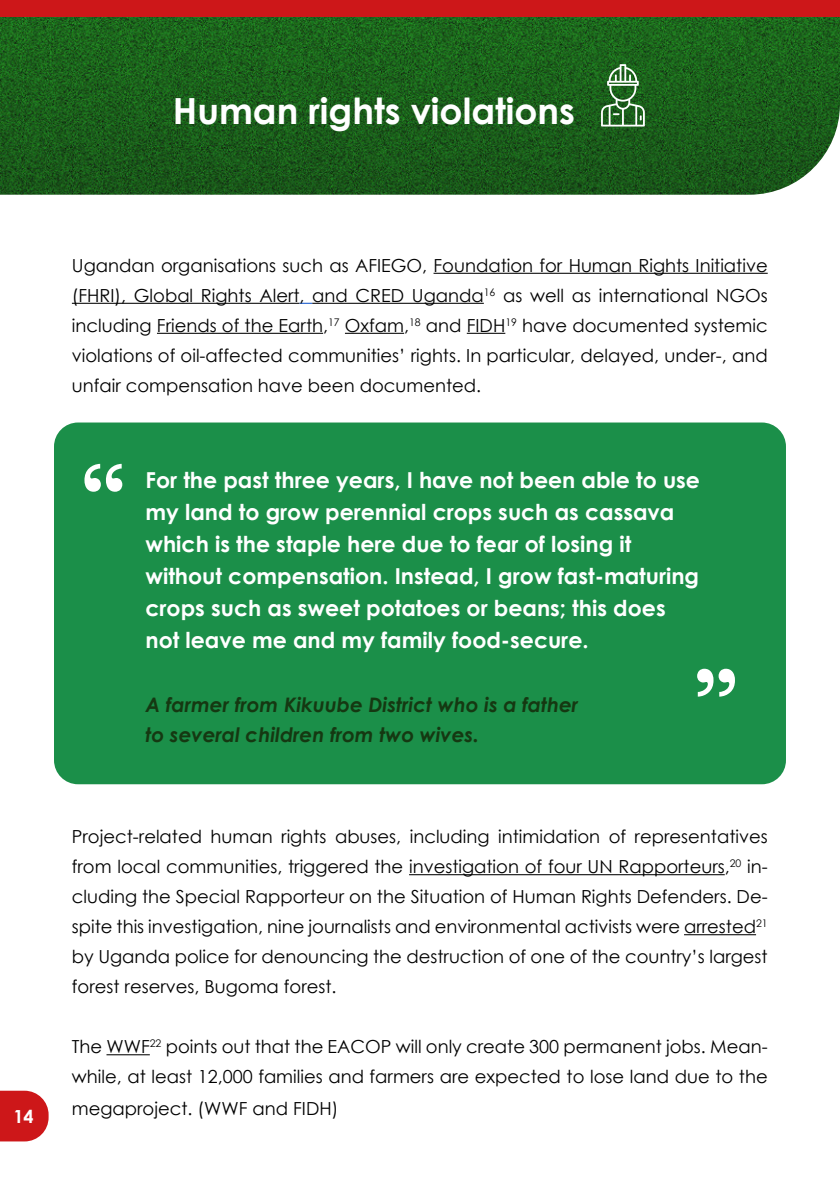
<style>
.page{position:relative;width:840px;height:1191px;background:#fff}
.page>*{position:absolute;margin:0;border:0;box-sizing:border-box;transform-origin:0 0}
.t1{font:700 80px "Baskerville";color:#fff}
.t2{font:700 36px "Century Gothic";color:#fff}
.t3{font:700 22px/32px "Century Gothic";color:#fff}
.t4{font:italic 700 20px/30px "Century Gothic";color:#153812}
.t5{font:18px/30px "Century Gothic";color:#000;text-align:justify}
.t6{font:700 18px "Century Gothic";color:#fff}
</style>
<div class="page">
<svg style="left:0;top:1090px;width:49px;height:51px;background:#d23234"></svg>
<hr style="left:433px;top:273px;width:334px;height:1px;background:#000">
<hr style="left:72px;top:303px;width:227px;height:1px;background:#000">
<svg style="left:299px;top:303px;width:13px;height:1px"></svg>
<hr style="left:312px;top:303px;width:171px;height:1px;background:#000">
<hr style="left:157px;top:333px;width:166px;height:1px;background:#000">
<hr style="left:345px;top:333px;width:59px;height:1px;background:#000">
<hr style="left:466px;top:333px;width:39px;height:1px;background:#000">
<hr style="left:409px;top:874px;width:315px;height:1px;background:#000">
<hr style="left:683px;top:934px;width:72px;height:1px;background:#000">
<hr style="left:106px;top:1054px;width:44px;height:1px;background:#000">
<img style="left:0;top:16px;width:839px;height:179px">
<div style="left:0;top:0;width:839px;height:16px;background:#cd1719"></div>
<div style="left:54px;top:422px;width:731px;height:362px;background:#1b8f49;border-radius:24px"></div>
<svg style="left:600px;top:64px;width:44px;height:62px;background:#528652"></svg>
<h2 class="t2" style="left:173px;top:83px;width:403px">Human rights violations</h2>
<p class="t6" style="left:14px;top:1103px;width:22px">14</p>
<p class="t5" style="left:72px;top:250px;width:697px">Ugandan organisations such as AFIEGO, Foundation for Human Rights Initiative (FHRI), Global Rights Alert, and CRED Uganda<sup>16</sup> as well as international NGOs including Friends of the Earth,<sup>17</sup> Oxfam,<sup>18</sup> and FIDH<sup>19</sup> have documented systemic violations of oil-affected communities’ rights. In particular, delayed, under-, and unfair compensation have been documented.</p>
<h1 class="t1" style="left:79px;top:436px;width:49px">“</h1>
<p class="t3" style="left:145px;top:463px;width:555px">For the past three years, I have not been able to use my land to grow perennial crops such as cassava which is the staple here due to fear of losing it without compensation. Instead, I grow fast-maturing crops such as sweet potatoes or beans; this does not leave me and my family food-secure.</p>
<p class="t4" style="left:145px;top:688px;width:434px">A farmer from Kikuube District who is a father to several children from two wives.</p>
<h1 class="t1" style="left:739px;top:724px;width:49px;rotate:-180deg">“</h1>
<p class="t5" style="left:72px;top:821px;width:697px">Project-related human rights abuses, including intimidation of representatives from local communities, triggered the investigation of four UN Rapporteurs,<sup>20</sup> in&shy;cluding the Special Rapporteur on the Situation of Human Rights Defenders. De&shy;spite this investigation, nine journalists and environmental activists were arrested<sup>21 </sup>by Uganda police for denouncing the destruction of one of the country’s largest forest reserves, Bugoma forest.</p>
<p class="t5" style="left:72px;top:1031px;width:697px">The WWF<sup>22</sup> points out that the EACOP will only create 300 permanent jobs. Mean&shy;while, at least 12,000 families and farmers are expected to lose land due to the</p>
<p class="t5" style="left:72px;top:1093px;width:268px">megaproject. (WWF and FIDH)</p>
</div>
